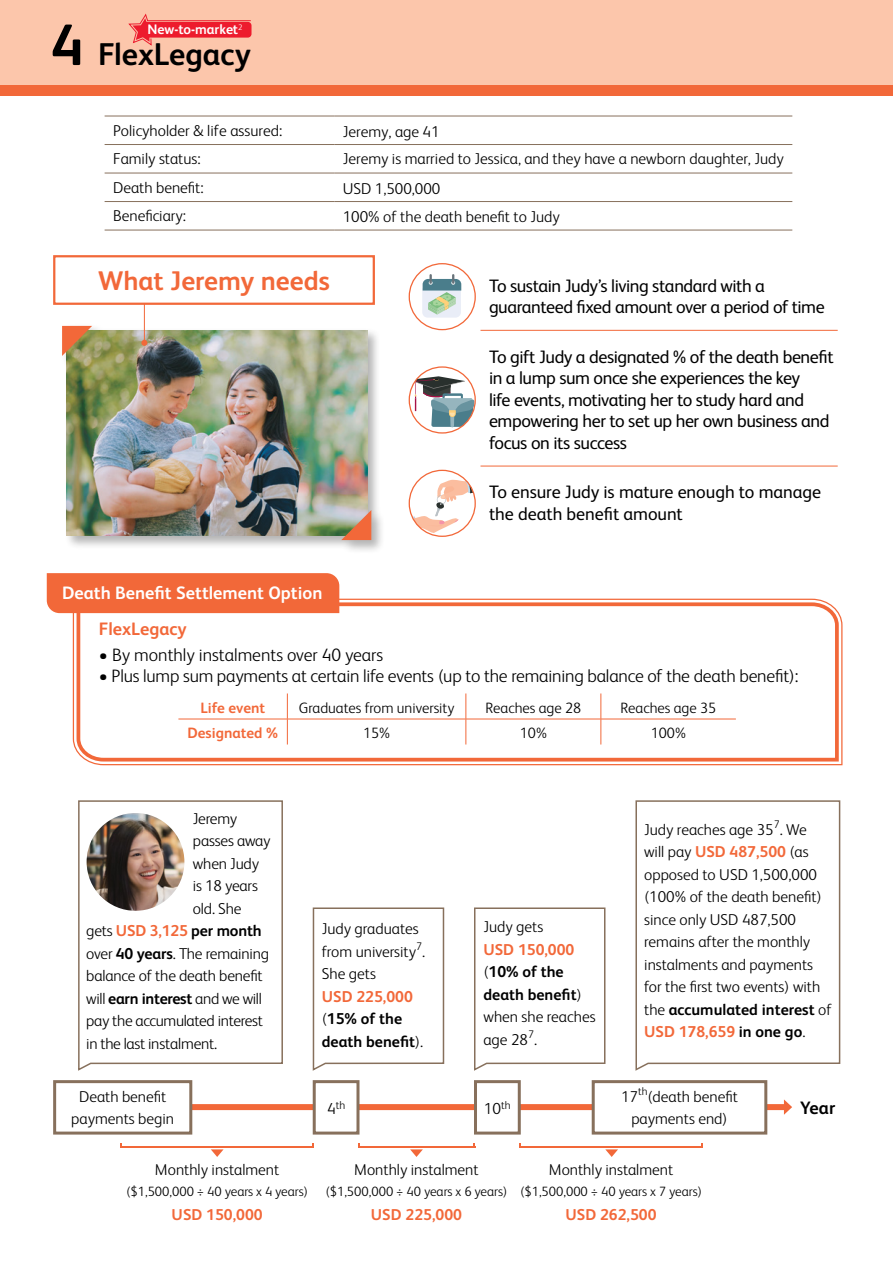
<style>
.page{position:relative;width:893px;height:1263px;background:#fff}
.page>*{position:absolute;margin:0;border:0;box-sizing:border-box;transform-origin:0 0}
.t1{font:700 31.5px "FS Albert Pro";letter-spacing:-.005em;color:#000}
.t2{font:700 27px "FS Albert Pro";letter-spacing:-.005em;color:#f26839}
.t3{font:18px/21.6px "FS Albert Pro";letter-spacing:-.025em;color:#000}
.t4{font:300 18px "FS Albert Pro";letter-spacing:-.01em;color:#000}
.t5{font:18px/21.6px "FS Albert Pro";letter-spacing:-.005em;color:#000}
.t6{font:700 18px "FS Albert Pro";color:#fff}
.t7{font:700 18px "FS Albert Pro";color:#f26839}
.t8{font:700 18px "FS Albert Pro";color:#000}
.t9{font:300 16.05px "FS Albert Pro";color:#000}
.t10{font:300 15.75px/22.5px "FS Albert Pro";color:#000}
.t11{font:700 15.75px "FS Albert Pro";color:#f26839}
.t12{font:300 15.75px "FS Albert Pro";letter-spacing:-.02em;color:#000}
.t13{font:700 15.75px/22.5px "FS Albert Pro";color:#000}
.t14{font:300 15px "FS Albert Pro";color:#000}
.t15{font:700 15px "FS Albert Pro";color:#f26839}
.t16{font:700 13.8px "FS Albert Pro";color:#fff}
.t17{font:300 13.5px "FS Albert Pro";color:#000}
.t18{font:300 11.25px "FS Albert Pro";color:#000}
.s1{font-size:58.5px}
.s2{font-weight:300;color:#000}
.s3{color:#000}
.s4{font-weight:700}
.s5{color:#f26839}
.s6{font-weight:300}
.s7{font-weight:700;color:#f26839}
.s8{font-size:16.05px}
</style>
<div class="page">
<hr style="left:480px;top:330px;width:358px;height:1px;background:#f26839">
<hr style="left:480px;top:466px;width:358px;height:1px;background:#f26839">
<div style="left:409px;top:263px;width:67px;height:67px;border:1px solid #f26839;border-radius:50%"></div>
<svg style="left:422px;top:274px;width:39px;height:44px;background:#b6cbc5"></svg>
<svg style="left:409px;top:367px;width:66px;height:66px"></svg>
<svg style="left:410px;top:376px;width:64px;height:51px"></svg>
<div style="left:409px;top:366px;width:67px;height:68px;border:1px solid #f26839;border-radius:50%"></div>
<svg style="left:409px;top:470px;width:66px;height:66px"></svg>
<svg style="left:409px;top:474px;width:66px;height:59px"></svg>
<div style="left:409px;top:470px;width:67px;height:67px;border:1px solid #f26839;border-radius:50%"></div>
<div style="left:0;top:0;width:893px;height:85px;background:#fcc6ab"></div>
<div style="left:0;top:85px;width:893px;height:11px;background:#f26839"></div>
<hr style="left:105px;top:116px;width:229px;height:1px;background:#87705c">
<hr style="left:334px;top:116px;width:458px;height:1px;background:#87705c">
<hr style="left:105px;top:144px;width:229px;height:1px;background:#87705c">
<hr style="left:334px;top:144px;width:458px;height:1px;background:#87705c">
<hr style="left:105px;top:173px;width:229px;height:1px;background:#87705c">
<hr style="left:334px;top:173px;width:458px;height:1px;background:#87705c">
<hr style="left:105px;top:201px;width:229px;height:1px;background:#87705c">
<hr style="left:334px;top:201px;width:458px;height:1px;background:#87705c">
<hr style="left:105px;top:230px;width:229px;height:1px;background:#87705c">
<hr style="left:334px;top:230px;width:458px;height:1px;background:#87705c">
<div style="left:88px;top:1104px;width:698px;height:6px;background:#f26839"></div>
<svg style="left:784px;top:1099px;width:8px;height:16px"></svg>
<div style="left:60px;top:324px;width:325px;height:230px;background:#000;opacity:.3"></div>
<img style="left:66px;top:330px;width:301px;height:206px">
<svg style="left:62px;top:326px;width:30px;height:30px"></svg>
<svg style="left:341px;top:510px;width:30px;height:30px"></svg>
<svg style="left:474px;top:907px;width:132px;height:164px"></svg>
<svg style="left:312px;top:907px;width:133px;height:164px"></svg>
<svg style="left:78px;top:800px;width:205px;height:271px"></svg>
<svg style="left:635px;top:800px;width:206px;height:271px"></svg>
<svg style="left:211px;top:1149px;width:13px;height:8px"></svg>
<hr style="left:121px;top:1146px;width:193px;height:1px;background:#f26839">
<svg style="left:410px;top:1149px;width:13px;height:8px"></svg>
<hr style="left:358px;top:1146px;width:117px;height:1px;background:#f26839">
<svg style="left:605px;top:1149px;width:13px;height:8px"></svg>
<hr style="left:519px;top:1146px;width:184px;height:1px;background:#f26839">
<div style="left:55px;top:1082px;width:136px;height:51px;background:#fff"></div>
<div style="left:53px;top:1080px;width:139px;height:54px;border:3px solid #87705c"></div>
<div style="left:314px;top:1082px;width:44px;height:51px;background:#fff"></div>
<div style="left:313px;top:1080px;width:46px;height:54px;border:3px solid #87705c"></div>
<div style="left:475px;top:1082px;width:44px;height:51px;background:#fff"></div>
<div style="left:474px;top:1080px;width:47px;height:54px;border:3px solid #87705c"></div>
<div style="left:593px;top:1082px;width:173px;height:51px;background:#fff"></div>
<div style="left:592px;top:1080px;width:175px;height:54px;border:3px solid #87705c"></div>
<div style="left:53px;top:255px;width:322px;height:50px;border:2px solid #f26839"></div>
<hr style="left:144px;top:303px;width:1px;height:40px;background:#f26839">
<svg style="left:141px;top:340px;width:6px;height:6px"></svg>
<svg style="left:72px;top:598px;width:771px;height:168px"></svg>
<svg style="left:75px;top:600px;width:766px;height:163px"></svg>
<div style="left:47px;top:573px;width:292px;height:40px;background:#f26839"></div>
<hr style="left:178px;top:719px;width:109px;height:1px;background:#f26839">
<hr style="left:287px;top:719px;width:179px;height:1px;background:#f26839">
<hr style="left:466px;top:719px;width:135px;height:1px;background:#f26839">
<svg style="left:466px;top:693px;width:1px;height:51px"></svg>
<hr style="left:601px;top:719px;width:135px;height:1px;background:#f26839">
<svg style="left:601px;top:693px;width:1px;height:51px"></svg>
<svg style="left:287px;top:693px;width:1px;height:51px"></svg>
<svg style="left:128px;top:13px;width:123px;height:33px"></svg>
<img style="left:87px;top:813px;width:97px;height:98px;border-radius:49px">
<p class="t16" style="left:147px;top:20px;width:97px">New-to-market<sup>2</sup></p>
<h1 class="t1" style="left:51px;top:32px;width:201px"><span class="s1">4</span> FlexLegacy</h1>
<p class="t10" style="left:113px;top:118px;width:171px">Policyholder &amp; life assured:</p>
<p class="t10" style="left:343px;top:119px;width:98px">Jeremy, age 41</p>
<p class="t10" style="left:113px;top:147px;width:89px">Family status:</p>
<p class="t10" style="left:343px;top:147px;width:443px">Jeremy is married to Jessica, and they have a newborn daughter, Judy</p>
<p class="t10" style="left:113px;top:175px;width:92px">Death benefit:</p>
<p class="t10" style="left:343px;top:176px;width:99px">USD 1,500,000</p>
<p class="t10" style="left:113px;top:204px;width:75px">Beneficiary:</p>
<p class="t10" style="left:343px;top:205px;width:219px">100% of the death benefit to Judy</p>
<h2 class="t2" style="left:98px;top:262px;width:233px">What Jeremy needs</h2>
<p class="t6" style="left:62px;top:580px;width:262px">Death Benefit Settlement Option</p>
<p class="t3" style="left:489px;top:273px;width:337px">To sustain Judy’s living standard with a guaranteed fixed amount over a period of time</p>
<p class="t3" style="left:489px;top:344px;width:346px">To gift Judy a designated % of the death benefit in a lump sum once she experiences the key<br>life events, motivating her to study hard and empowering her to set up her own business and focus on its success</p>
<p class="t5" style="left:489px;top:480px;width:334px">To ensure Judy is mature enough to manage the death benefit amount</p>
<p class="t7" style="left:99px;top:617px;width:89px">FlexLegacy</p>
<p class="t4" style="left:99px;top:642px;width:286px">• By monthly instalments over 40 years</p>
<p class="t4" style="left:99px;top:663px;width:701px">• Plus lump sum payments at certain life events (up to the remaining balance of the death benefit):</p>
<p class="t15" style="left:200px;top:697px;width:66px">Life event</p>
<p class="t14" style="left:299px;top:697px;width:157px">Graduates from university</p>
<p class="t14" style="left:485px;top:697px;width:97px">Reaches age 28</p>
<p class="t14" style="left:620px;top:697px;width:97px">Reaches age 35</p>
<p class="t15" style="left:188px;top:722px;width:92px">Designated %</p>
<p class="t14" style="left:363px;top:723px;width:29px">15%</p>
<p class="t14" style="left:520px;top:723px;width:29px">10%</p>
<p class="t14" style="left:651px;top:723px;width:37px">100%</p>
<p class="t10" style="left:193px;top:806px;width:46px">Jeremy</p>
<p class="t10" style="left:193px;top:828px;width:79px">passes away</p>
<p class="t10" style="left:193px;top:851px;width:68px">when Judy</p>
<p class="t10" style="left:193px;top:873px;width:67px">is 18 years</p>
<p class="t10" style="left:193px;top:896px;width:50px">old. She</p>
<p class="t11" style="left:86px;top:920px;width:177px"><span class="s2">gets</span> USD 3,125 <span class="s3">per month</span></p>
<p class="t10" style="left:86px;top:941px;width:184px">over <span class="s4">40 years</span>. The remaining</p>
<p class="t10" style="left:86px;top:963px;width:178px">balance of the death benefit</p>
<p class="t12" style="left:86px;top:987px;width:177px">will <span class="s4">earn interest</span> and we will</p>
<p class="t12" style="left:86px;top:1010px;width:178px">pay the accumulated interest</p>
<p class="t10" style="left:86px;top:1031px;width:133px">in the last instalment.</p>
<p class="t10" style="left:322px;top:916px;width:105px">Judy graduates from university<sup>7</sup>.<br>She gets</p>
<p class="t13" style="left:322px;top:984px;width:103px"><span class="s5">USD 225,000 </span><span class="s6">(</span>15% of the death benefit<span class="s6">).</span></p>
<p class="t10" style="left:483px;top:914px;width:61px">Judy gets</p>
<p class="t10" style="left:483px;top:937px;width:114px"><span class="s7">USD 150,000 </span>(<span class="s4">10% of the death benefit</span>) when she reaches age 28<sup>7</sup>.</p>
<p class="t10" style="left:71px;top:1084px;width:104px;text-align:center">Death benefit payments begin</p>
<p class="t18" style="left:327px;top:1097px;width:20px"><span class="s8">4</span>th</p>
<p class="t9" style="left:484px;top:1098px;width:28px">10<sup>th</sup></p>
<p class="t10" style="left:644px;top:817px;width:189px">Judy reaches age 35<sup>7</sup>. We<br>will pay <span class="s7">USD 487,500</span> (as opposed to USD 1,500,000 (100% of the death benefit) since only USD 487,500 remains after the monthly instalments and payments for the first two events) with the <span class="s4">accumulated interest</span> of<br><span class="s7">USD 178,659</span> <span class="s4">in one go</span>.</p>
<p class="t10" style="left:621px;top:1084px;width:118px;text-align:center">17<sup>th</sup>(death benefit payments end)</p>
<p class="t8" style="left:800px;top:1095px;width:37px">Year</p>
<p class="t10" style="left:155px;top:1158px;width:126px">Monthly instalment</p>
<p class="t17" style="left:126px;top:1182px;width:184px">($1,500,000 ÷ 40 years x 4 years)</p>
<p class="t11" style="left:172px;top:1204px;width:93px">USD 150,000</p>
<p class="t10" style="left:354px;top:1157px;width:126px">Monthly instalment</p>
<p class="t17" style="left:325px;top:1182px;width:184px">($1,500,000 ÷ 40 years x 6 years)</p>
<p class="t11" style="left:371px;top:1204px;width:93px">USD 225,000</p>
<p class="t10" style="left:549px;top:1157px;width:126px">Monthly instalment</p>
<p class="t17" style="left:520px;top:1182px;width:184px">($1,500,000 ÷ 40 years x 7 years)</p>
<p class="t11" style="left:566px;top:1204px;width:93px">USD 262,500</p>
</div>
